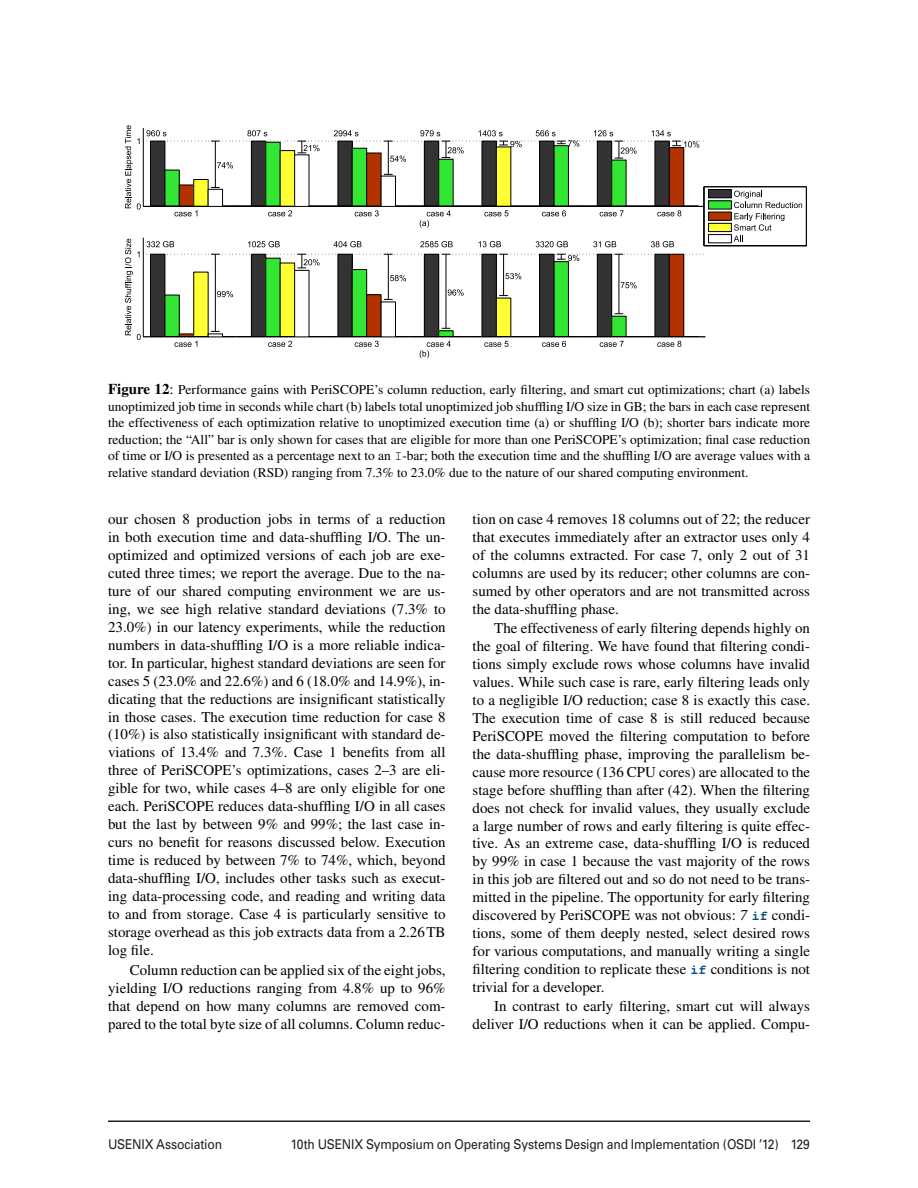
<style>
.page{position:relative;width:918px;height:1188px;background:#fff}
.page>*{position:absolute;margin:0;border:0;box-sizing:border-box;transform-origin:0 0}
.t1{font:15px/18px "Nimbus Rom No 9 L";color:#000;text-align:justify}
.t2{font:13.5px/16.5px "Nimbus Rom No 9 L";color:#000;text-align:justify}
.t3{font:13.5px "Univers";letter-spacing:-.015em;color:#231f20;scale:.9 1}
.s1{font-weight:500;font-size:15px}
.s2{font-size:15px}
.s3{font-family:"Nimbus Mon L"}
.s4{font-style:italic}
.s5{font-family:"Nimbus Mon L";font-weight:700;font-size:13.5px;color:#004d80}
</style>
<div class="page">
<hr style="left:108px;top:1120px;width:702px;height:2px;background:#231f20">
<svg style="left:125px;top:125px;width:580px;height:103px"></svg>
<svg style="left:125px;top:239px;width:580px;height:119px"></svg>
<hr style="left:806px;top:187px;width:1px;height:59px;background:#000">
<svg style="left:704px;top:187px;width:102px;height:59px"></svg>
<p class="t2" style="left:108px;top:382px;width:704px"><span class="s1">Figure 12</span><span class="s2">:</span> Performance gains with PeriSCOPE’s column reduction, early filtering, and smart cut optimizations; chart (a) labels unoptimized job time in seconds while chart (b) labels total unoptimized job shuffling I/O size in GB; the bars in each case represent the effectiveness of each optimization relative to unoptimized execution time (a) or shuffling I/O (b); shorter bars indicate more reduction; the “All” bar is only shown for cases that are eligible for more than one PeriSCOPE’s optimization; final case reduction of time or I/O is presented as a percentage next to an <span class="s3">I</span>-bar; both the execution time and the shuffling I/O are average values with a relative standard deviation (RSD) ranging from 7.3% to 23.0% due to the nature of our shared computing environment.</p>
<p class="t1" style="left:108px;top:510px;width:339px">our chosen 8 production jobs in terms of a reduction in both execution time and data-shuffling I/O. The un&shy;optimized and optimized versions of each job are exe&shy;cuted three times; we report the average. Due to the na&shy;ture of our shared computing environment we are us&shy;ing, we see high relative standard deviations (7.3% to 23.0%) in our latency experiments, while the reduction numbers in data-shuffling I/O is a more reliable indica&shy;tor. In particular, highest standard deviations are seen for cases 5 (23.0% and 22.6%) and 6 (18.0% and 14.9%), in&shy;dicating that the reductions are insignificant statistically in those cases. The execution time reduction for case 8 (10%) is also statistically insignificant with standard de&shy;viations of 13.4% and 7.3%. Case 1 benefits from all three of PeriSCOPE’s optimizations, cases 2–3 are eli&shy;gible for two, while cases 4–8 are only eligible for one each. PeriSCOPE reduces data-shuffling I/O in all cases but the last by between 9% and 99%; the last case in&shy;curs no benefit for reasons discussed below. Execution time is reduced by between 7% to 74%, which, beyond data-shuffling I/O, includes other tasks such as execut&shy;ing data-processing code, and reading and writing data to and from storage. Case 4 is particularly sensitive to storage overhead as this job extracts data from a 2.26TB log file.</p>
<p class="t1" style="left:108px;top:962px;width:339px;text-indent:22px">Column reduction can be applied six of the eight jobs, yielding I/O reductions ranging from 4.8% up to 96% that depend on how many columns are removed com&shy;pared to the total byte size of all columns. Column reduc-</p>
<p class="t1" style="left:473px;top:510px;width:339px">tion on case 4 removes 18 columns out of 22; the reducer that executes immediately after an extractor uses only 4 of the columns extracted. For case 7, only 2 out of 31 columns are used by its reducer; other columns are con&shy;sumed by other operators and are not transmitted across the data-shuffling phase.</p>
<p class="t1" style="left:473px;top:619px;width:339px;text-indent:22px">The effectiveness of early filtering depends highly on the goal of filtering. We have found that filtering condi&shy;tions simply exclude rows whose columns have invalid values. While such case is rare, early filtering leads only to a negligible I/O reduction; case 8 is exactly this case.<br>The execution time of case 8 is still reduced because PeriSCOPE moved the filtering computation to before the data-shuffling phase, improving the parallelism be&shy;cause more resource (136 CPU cores) are allocated to the stage before shuffling than after (42). When the filtering does not check for invalid values, they usually exclude a large number of rows and early filtering is quite effec&shy;tive. As an extreme case, data-shuffling I/O is reduced by 99% in case 1 because the vast majority of the rows in this job are filtered out and so do not need to be trans&shy;mitted in the pipeline. The opportunity for early filtering discovered by PeriSCOPE was not obvious: <span class="s4">7</span> <span class="s5">if</span> condi&shy;tions, some of them deeply nested, select desired rows for various computations, and manually writing a single filtering condition to replicate these <span class="s5">if</span> conditions is not trivial for a developer.</p>
<p class="t1" style="left:473px;top:997px;width:339px;text-align:right">In contrast to early filtering, smart cut will always deliver I/O reductions when it can be applied. Compu-</p>
<p class="t3" style="left:108px;top:1136px;width:128px">USENIX Association</p>
<p class="t3" style="left:290px;top:1136px;width:579px">10th USENIX Symposium on Operating Systems Design and Implementation (OSDI ’12) 129</p>
</div>
